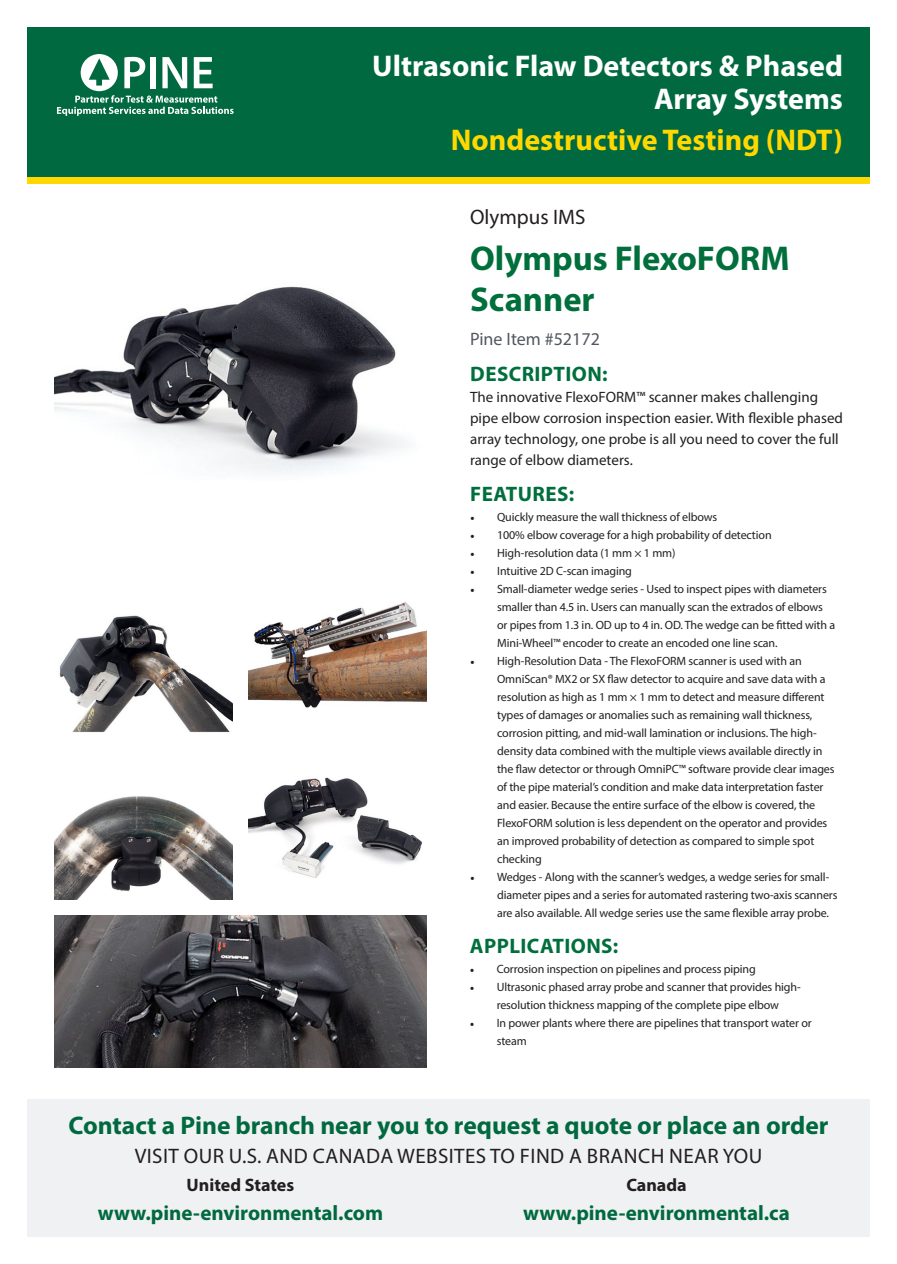
<style>
.page{position:relative;width:897px;height:1264px;background:#fff}
.page>*{position:absolute;margin:0;border:0;box-sizing:border-box;transform-origin:0 0}
.t1{font:700 34.5px/40.5px "Myriad Pro";color:#006f3c}
.t2{font:700 30px/33px "Myriad Pro";color:#fff;text-align:right}
.t3{font:700 30px "Myriad Pro";color:#ffd801}
.t4{font:700 25.5px "Myriad Pro";color:#00693f}
.t5{font:700 21px "Myriad Pro";color:#00693f}
.t6{font:21px "Myriad Pro";letter-spacing:.02em;color:#231f20}
.t7{font:700 21px "Myriad Pro";letter-spacing:.02em;color:#006f3c}
.t8{font:21px "Myriad Pro";color:#231f20}
.t9{font:700 18px "Myriad Pro";color:#231f20}
.t10{font:18px "Myriad Pro";color:#535860}
.t11{font:15px/21px "Myriad Pro";color:#231f20}
.t12{font:12px/18px "Myriad Pro";letter-spacing:-.01em;color:#231f20}
.s1{font-family:"Minion Pro"}
</style>
<div class="page">
<div style="left:27px;top:27px;width:842px;height:151px;background:#00693f"></div>
<div style="left:27px;top:178px;width:842px;height:6px;background:#ffd801"></div>
<svg style="left:57px;top:54px;width:176px;height:62px"></svg>
<div style="left:27px;top:1099px;width:842px;height:138px;background:#f0f1f2"></div>
<img style="left:54px;top:286px;width:351px;height:186px">
<img style="left:59px;top:615px;width:173px;height:117px">
<img style="left:54px;top:916px;width:372px;height:151px">
<img style="left:248px;top:602px;width:179px;height:106px">
<img style="left:54px;top:796px;width:178px;height:103px">
<img style="left:248px;top:777px;width:174px;height:101px">
<p class="t2" style="left:372px;top:49px;width:472px">Ultrasonic Flaw Detectors &amp; Phased<br>Array Systems</p>
<p class="t3" style="left:451px;top:120px;width:393px">Nondestructive Testing (NDT)</p>
<p class="t8" style="left:470px;top:204px;width:117px">Olympus IMS</p>
<p class="t1" style="left:470px;top:237px;width:321px">Olympus FlexoFORM<br>Scanner</p>
<p class="t10" style="left:470px;top:328px;width:131px">Pine Item #52172</p>
<p class="t7" style="left:470px;top:360px;width:139px">DESCRIPTION:</p>
<p class="t11" style="left:470px;top:386px;width:374px">The innovative FlexoFORM™ scanner makes challenging pipe elbow corrosion inspection easier. With flexible phased array technology, one probe is all you need to cover the full range of elbow diameters.</p>
<p class="t7" style="left:470px;top:480px;width:105px">FEATURES:</p>
<p class="t12" style="left:470px;top:507px;width:248px"><span class="s1">•</span> Quickly measure the wall thickness of elbows</p>
<p class="t12" style="left:470px;top:525px;width:303px"><span class="s1">•</span> 100% elbow coverage for a high probability of detection</p>
<p class="t12" style="left:470px;top:543px;width:207px"><span class="s1">•</span> High-resolution data (1 mm × 1 mm)</p>
<p class="t12" style="left:470px;top:561px;width:163px"><span class="s1">•</span> Intuitive 2D C-scan imaging</p>
<p class="t12" style="left:497px;top:579px;width:339px;text-indent:-27px"><span class="s1">•</span> Small-diameter wedge series - Used to inspect pipes with diameters smaller than 4.5 in. Users can manually scan the extrados of elbows or pipes from 1.3 in. OD up to 4 in. OD. The wedge can be fitted with a Mini-Wheel™ encoder to create an encoded one line scan.</p>
<p class="t12" style="left:497px;top:651px;width:339px;text-indent:-27px"><span class="s1">•</span> High-Resolution Data - The FlexoFORM scanner is used with an OmniScan® MX2 or SX flaw detector to acquire and save data with a resolution as high as 1 mm × 1 mm to detect and measure different types of damages or anomalies such as remaining wall thickness, corrosion pitting, and mid-wall lamination or inclusions. The high&shy;density data combined with the multiple views available directly in the flaw detector or through OmniPC™ software provide clear images of the pipe material’s condition and make data interpretation faster and easier. Because the entire surface of the elbow is covered, the FlexoFORM solution is less dependent on the operator and provides an improved probability of detection as compared to simple spot checking</p>
<p class="t12" style="left:497px;top:867px;width:342px;text-indent:-27px"><span class="s1">•</span> Wedges - Along with the scanner’s wedges, a wedge series for small&shy;diameter pipes and a series for automated rastering two-axis scanners are also available. All wedge series use the same flexible array probe.</p>
<p class="t7" style="left:470px;top:932px;width:150px">APPLICATIONS:</p>
<p class="t12" style="left:469px;top:959px;width:288px"><span class="s1">•</span> Corrosion inspection on pipelines and process piping</p>
<p class="t12" style="left:469px;top:977px;width:332px;text-align:center"><span class="s1">•</span> Ultrasonic phased array probe and scanner that provides high&shy;resolution thickness mapping of the complete pipe elbow</p>
<p class="t12" style="left:496px;top:1013px;width:316px;text-indent:-27px"><span class="s1">•</span> In power plants where there are pipelines that transport water or steam</p>
<p class="t4" style="left:68px;top:1109px;width:761px">Contact a Pine branch near you to request a quote or place an order</p>
<p class="t6" style="left:135px;top:1143px;width:629px">VISIT OUR U.S. AND CANADA WEBSITES TO FIND A BRANCH NEAR YOU</p>
<p class="t9" style="left:187px;top:1173px;width:109px">United States</p>
<p class="t9" style="left:626px;top:1173px;width:62px">Canada</p>
<p class="t5" style="left:98px;top:1199px;width:287px">www.pine-environmental.com</p>
<p class="t5" style="left:523px;top:1199px;width:268px">www.pine-environmental.ca</p>
</div>
